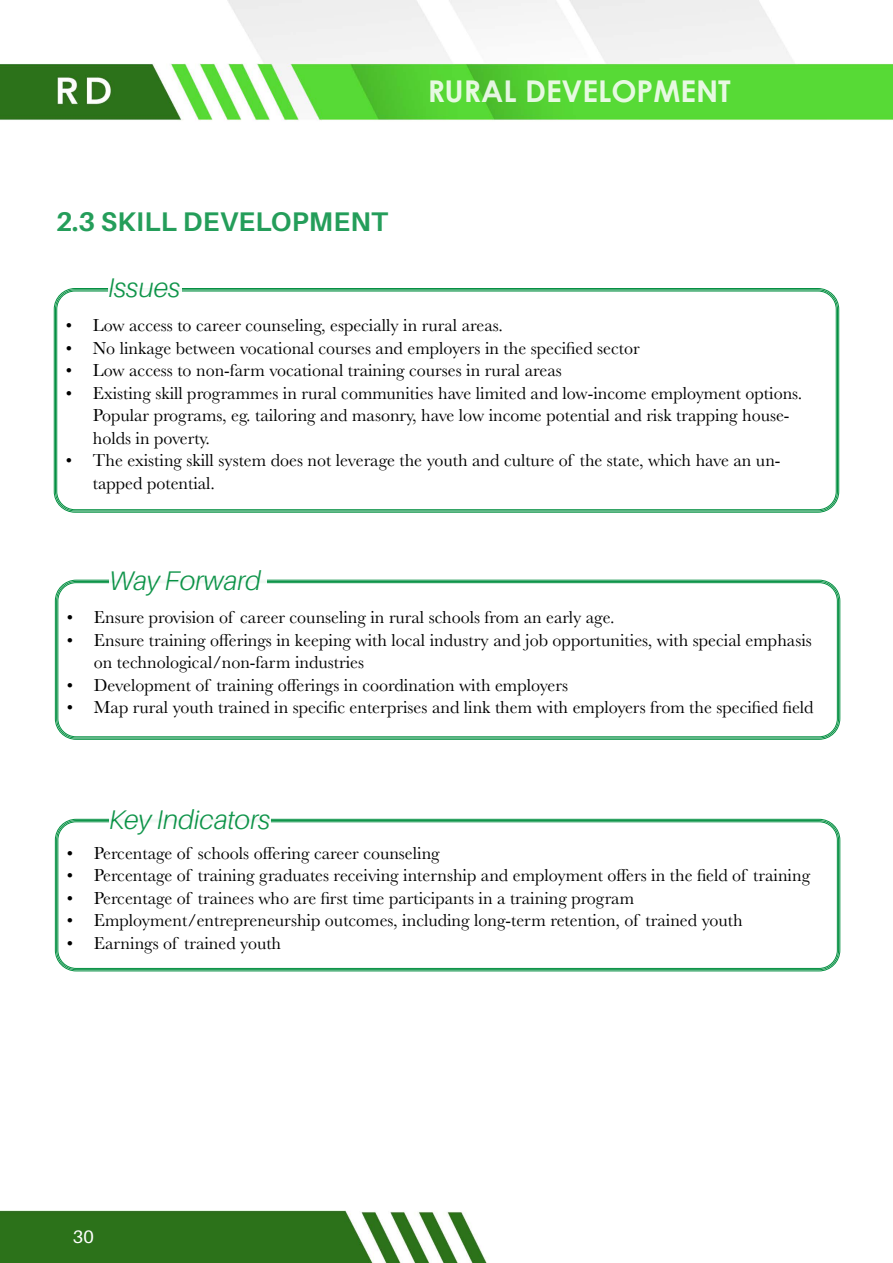
<style>
.page{position:relative;width:893px;height:1263px;background:#fff}
.page>*{position:absolute;margin:0;border:0;box-sizing:border-box;transform-origin:0 0}
.t1{font:700 30px "Century Gothic";color:#fff}
.t2{font:italic 300 27px "Aileron";color:#008e3f}
.t3{font:700 27px "Aileron";letter-spacing:.01em;color:#008e3f}
.t4{font:18px/22.5px "Baskerville";color:#000}
.t5{font:18px "Aileron";color:#fff}
</style>
<div class="page">
<img style="left:0;top:0;width:893px;height:1263px">
<div style="left:56px;top:291px;width:780px;height:219px;border:1px solid #008e3f;border-radius:18px"></div>
<div style="left:58px;top:582px;width:780px;height:155px;border:1px solid #008e3f;border-radius:18px"></div>
<div style="left:58px;top:821px;width:780px;height:148px;border:1px solid #008e3f;border-radius:18px"></div>
<div style="left:108px;top:276px;width:74px;height:22px;background:#fff"></div>
<svg style="left:109px;top:569px;width:158px;height:22px"></svg>
<svg style="left:109px;top:808px;width:162px;height:22px"></svg>
<h1 class="t1" style="left:427px;top:69px;width:305px">RURAL DEVELOPMENT</h1>
<h2 class="t3" style="left:55px;top:206px;width:334px">2.3 SKILL DEVELOPMENT</h2>
<h2 class="t2" style="left:108px;top:273px;width:74px">Issues</h2>
<p class="t4" style="left:66px;top:315px;width:439px">• Low access to career counseling, especially in rural areas.</p>
<p class="t4" style="left:66px;top:337px;width:575px">• No linkage between vocational courses and employers in the specified sector</p>
<p class="t4" style="left:66px;top:360px;width:497px">• Low access to non-farm vocational training courses in rural areas</p>
<p class="t4" style="left:93px;top:382px;width:711px;text-indent:-27px">• Existing skill programmes in rural communities have limited and low-income employment options.<br>Popular programs, eg. tailoring and masonry, have low income potential and risk trapping house&shy;holds in poverty.</p>
<p class="t4" style="left:93px;top:450px;width:689px;text-indent:-27px">• The existing skill system does not leverage the youth and culture of the state, which have an un&shy;tapped potential.</p>
<h2 class="t2" style="left:109px;top:566px;width:153px">Way Forward</h2>
<p class="t4" style="left:67px;top:606px;width:549px">• Ensure provision of career counseling in rural schools from an early age.</p>
<p class="t4" style="left:94px;top:629px;width:719px;text-indent:-27px">• Ensure training offerings in keeping with local industry and job opportunities, with special emphasis on technological/non-farm industries</p>
<p class="t4" style="left:67px;top:674px;width:503px">• Development of training offerings in coordination with employers</p>
<p class="t4" style="left:67px;top:696px;width:748px">• Map rural youth trained in specific enterprises and link them with employers from the specified field</p>
<h2 class="t2" style="left:109px;top:805px;width:163px">Key Indicators</h2>
<p class="t4" style="left:67px;top:842px;width:374px">• Percentage of schools offering career counseling</p>
<p class="t4" style="left:67px;top:864px;width:745px">• Percentage of training graduates receiving internship and employment offers in the field of training</p>
<p class="t4" style="left:67px;top:887px;width:569px">• Percentage of trainees who are first time participants in a training program</p>
<p class="t4" style="left:67px;top:909px;width:677px">• Employment/entrepreneurship outcomes, including long-term retention, of trained youth</p>
<p class="t4" style="left:67px;top:932px;width:216px">• Earnings of trained youth</p>
<p class="t5" style="left:73px;top:1227px;width:22px">30</p>
</div>
